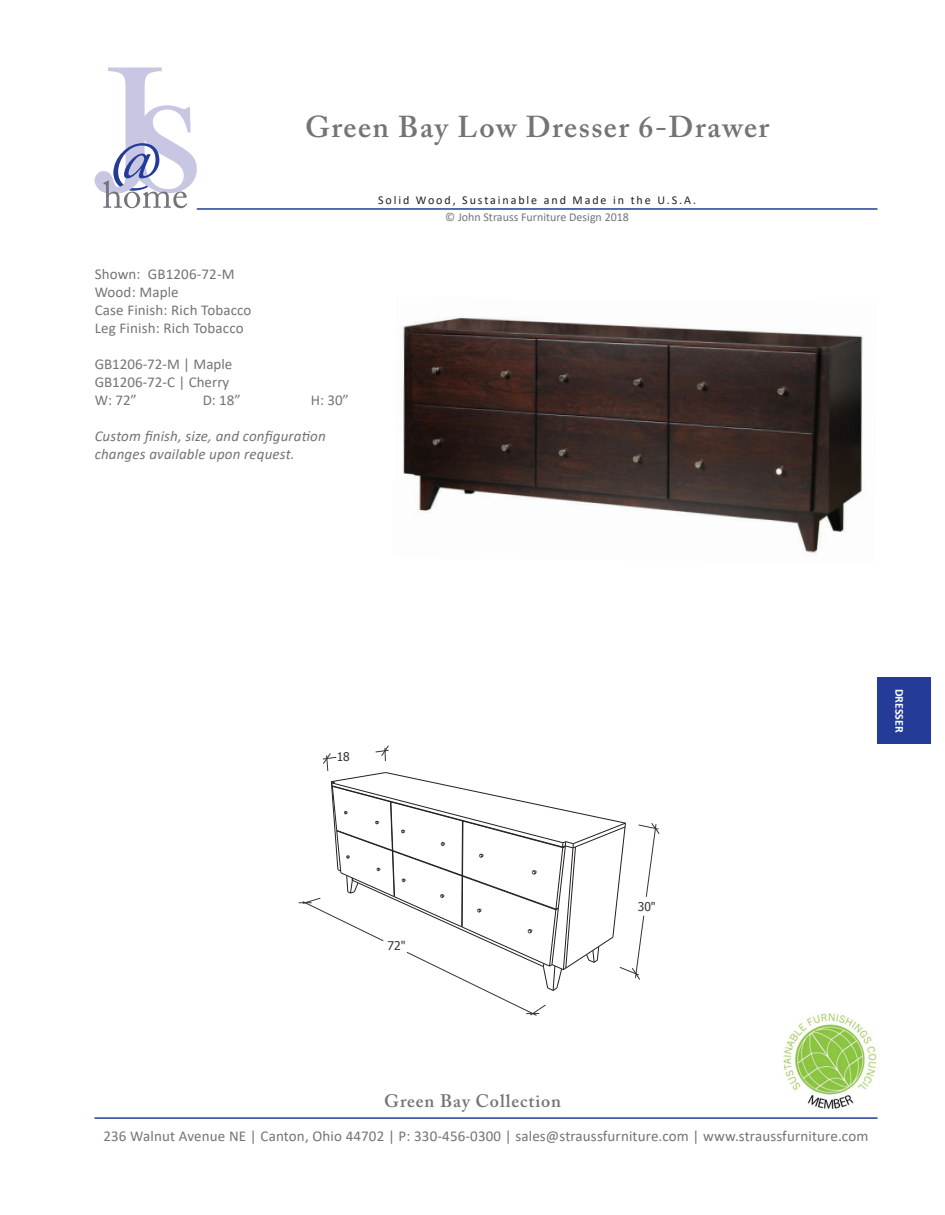
<style>
.page{position:relative;width:945px;height:1215px;background:#fff}
.page>*{position:absolute;margin:0;border:0;box-sizing:border-box;transform-origin:0 0}
.t1{font:600 30px "Adobe Caslon Pro";letter-spacing:.05em;color:#727477}
.t2{font:600 18px "Adobe Caslon Pro";letter-spacing:.05em;color:#727477}
.t3{font:15px "Calibri";letter-spacing:.01em;color:#727477}
.t4{font:italic 15px/18px "Calibri";letter-spacing:.01em;color:#727477}
.t5{font:12px "Calibri";letter-spacing:.16em;color:#231f20}
.t6{font:12px "Calibri";color:#727477}
.t7{font:700 12px "Calibri";color:#fff}
.t8{font:12px "Tahoma";color:#353435}
</style>
<div class="page">
<hr style="left:197px;top:208px;width:680px;height:2px;background:#243c97">
<hr style="left:94px;top:1117px;width:784px;height:2px;background:#243c97">
<img style="left:783px;top:1013px;width:94px;height:96px">
<svg style="left:95px;top:68px;width:102px;height:140px"></svg>
<div style="left:878px;top:677px;width:54px;height:67px;background:#243c97"></div>
<svg style="left:299px;top:746px;width:361px;height:270px"></svg>
<img style="left:403px;top:317px;width:460px;height:236px">
<div style="left:352px;top:748px;width:22px;height:16px;background:#fff"></div>
<p class="t1" style="left:305px;top:109px;width:466px">Green Bay Low Dresser 6-Drawer</p>
<p class="t5" style="left:378px;top:191px;width:320px">Solid Wood, Sustainable and Made in the U.S.A.</p>
<p class="t3" style="left:95px;top:263px;width:141px">Shown: GB1206-72-M</p>
<p class="t3" style="left:95px;top:281px;width:86px">Wood: Maple</p>
<p class="t3" style="left:95px;top:299px;width:158px">Case Finish: Rich Tobacco</p>
<p class="t3" style="left:95px;top:317px;width:151px">Leg Finish: Rich Tobacco</p>
<p class="t3" style="left:95px;top:353px;width:139px">GB1206-72-M | Maple</p>
<p class="t3" style="left:95px;top:371px;width:136px">GB1206-72-C | Cherry</p>
<p class="t3" style="left:95px;top:389px;width:44px">W: 72”</p>
<p class="t3" style="left:203px;top:389px;width:40px">D: 18”</p>
<p class="t3" style="left:311px;top:389px;width:40px">H: 30”</p>
<p class="t4" style="left:95px;top:426px;width:233px">Custom finish, size, and configuration changes available upon request.</p>
<p class="t6" style="left:445px;top:209px;width:185px">© John Strauss Furniture Design 2018</p>
<p class="t7" style="left:908px;top:689px;width:46px;rotate:90deg">DRESSER</p>
<p class="t8" style="left:388px;top:938px;width:19px">72"</p>
<p class="t2" style="left:384px;top:1091px;width:179px">Green Bay Collection</p>
<p class="t8" style="left:638px;top:899px;width:19px">30"</p>
<p class="t3" style="left:103px;top:1126px;width:766px">236 Walnut Avenue NE | Canton, Ohio 44702 | P: 330-456-0300 | sales@straussfurniture.com | www.straussfurniture.com</p>
</div>
